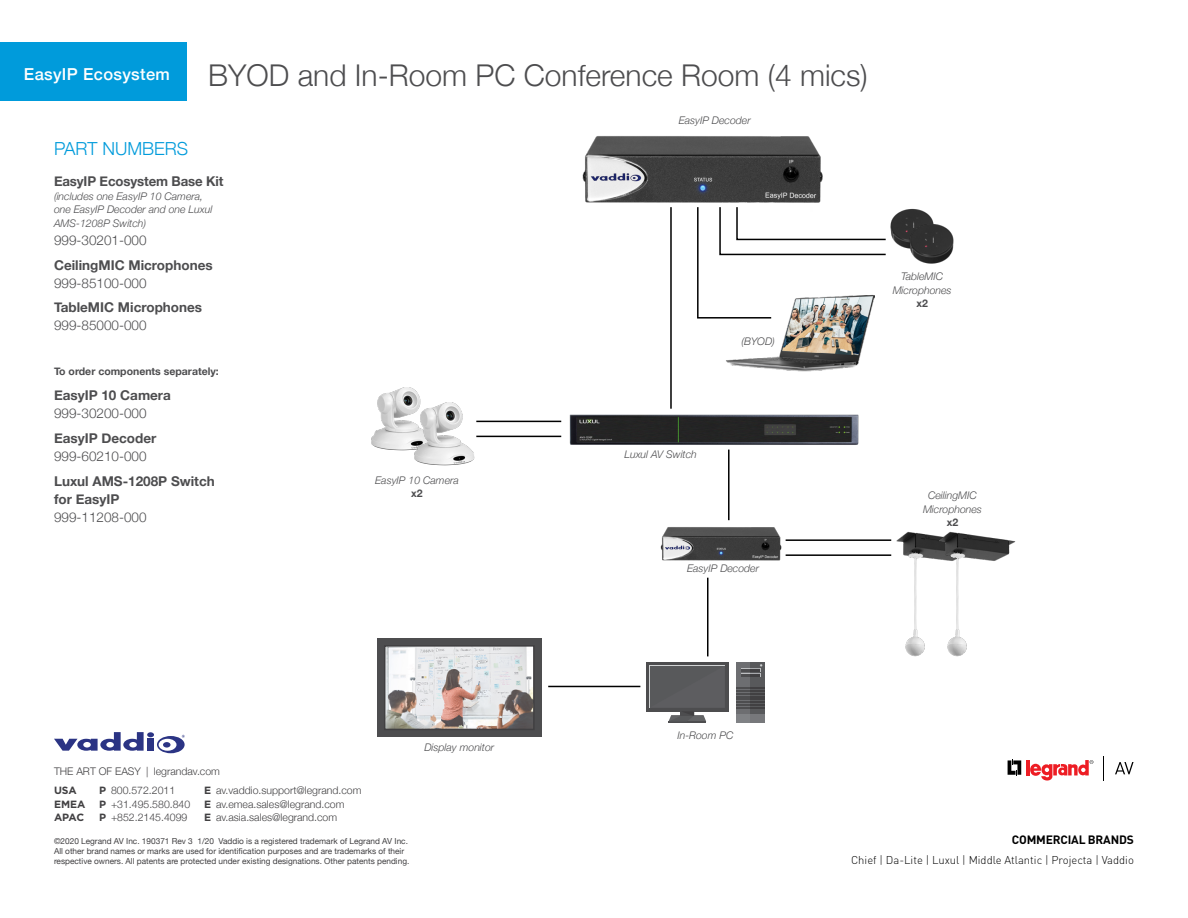
<style>
.page{position:relative;width:1188px;height:918px;background:#fff}
.page>*{position:absolute;margin:0;border:0;box-sizing:border-box;transform-origin:0 0}
.t1{font:300 30px "Helvetica Neue";color:#4d4d4f}
.t2{font:300 18px "Helvetica Neue";color:#009bdb}
.t3{font:500 16.5px "Helvetica Neue";letter-spacing:.02em;color:#fff}
.t4{font:700 13.5px/18px "Helvetica Neue";color:#4d4d4f}
.t5{font:300 13.5px "Helvetica Neue";color:#4d4d4f}
.t6{font:700 12px "DIN Pro";letter-spacing:-.015em;color:#000}
.t7{font:300 11.25px "DIN Pro";color:#000}
.t8{font:italic 300 10.5px/13.5px "Helvetica Neue";color:#4d4d4f;text-align:center}
.t9{font:300 10.5px "Helvetica Neue";color:#414042}
.t10{font:700 10.5px "Helvetica Neue";color:#4d4d4f}
.t11{font:700 10.5px "Gotham";color:#414042}
.t12{font:8.25px/9.9px "Helvetica Neue";color:#414042}
.s1{font-family:"Gotham";font-weight:700}
</style>
<div class="page">
<div style="left:0;top:42px;width:187px;height:59px;background:#009bdb"></div>
<img style="left:896px;top:531px;width:39px;height:126px">
<img style="left:935px;top:531px;width:81px;height:126px">
<hr style="left:670px;top:207px;width:2px;height:202px;background:#000">
<img style="left:726px;top:319px;width:143px;height:53px">
<img style="left:560px;top:414px;width:299px;height:36px">
<img style="left:890px;top:208px;width:43px;height:39px">
<img style="left:903px;top:220px;width:51px;height:44px">
<hr style="left:786px;top:539px;width:105px;height:2px;background:#000">
<svg style="left:697px;top:211px;width:189px;height:108px"></svg>
<hr style="left:786px;top:554px;width:105px;height:2px;background:#000">
<hr style="left:476px;top:421px;width:85px;height:1px;background:#000">
<hr style="left:476px;top:436px;width:85px;height:1px;background:#000">
<img style="left:371px;top:387px;width:49px;height:64px">
<img style="left:410px;top:398px;width:68px;height:68px">
<hr style="left:548px;top:686px;width:92px;height:1px;background:#000">
<div style="left:646px;top:662px;width:83px;height:49px;background:#4d4d4f"></div>
<div style="left:650px;top:665px;width:75px;height:43px;background:#d1d3d4"></div>
<hr style="left:669px;top:722px;width:37px;height:1px;background:#4d4d4f">
<svg style="left:650px;top:666px;width:75px;height:56px"></svg>
<div style="left:736px;top:662px;width:29px;height:61px;background:#6d6e71"></div>
<div style="left:751px;top:662px;width:14px;height:61px;background:#58595b"></div>
<svg style="left:736px;top:687px;width:29px;height:22px"></svg>
<div style="left:736px;top:714px;width:29px;height:9px;background:#808285"></div>
<div style="left:751px;top:714px;width:14px;height:9px;background:#77787b"></div>
<svg style="left:741px;top:664px;width:21px;height:13px"></svg>
<hr style="left:707px;top:578px;width:2px;height:78px;background:#000">
<hr style="left:728px;top:450px;width:2px;height:70px;background:#000">
<svg style="left:54px;top:732px;width:131px;height:21px"></svg>
<svg style="left:1008px;top:759px;width:13px;height:17px"></svg>
<hr style="left:1026px;top:760px;width:4px;height:15px;background:#ed1d24">
<svg style="left:1030px;top:760px;width:63px;height:21px"></svg>
<svg style="left:1103px;top:756px;width:1px;height:25px"></svg>
<svg style="left:1115px;top:762px;width:19px;height:12px"></svg>
<img style="left:582px;top:136px;width:241px;height:75px">
<img style="left:660px;top:527px;width:122px;height:34px">
<div style="left:377px;top:638px;width:165px;height:99px;background:#4d4d4f"></div>
<img style="left:387px;top:648px;width:145px;height:79px">
<div style="left:384px;top:645px;width:151px;height:85px;border:2px solid #414042"></div>
<h3 class="t3" style="left:24px;top:61px;width:147px">EasyIP Ecosystem</h3>
<h1 class="t1" style="left:208px;top:51px;width:661px">BYOD and In-Room PC Conference Room (4 mics)</h1>
<h2 class="t2" style="left:54px;top:134px;width:136px">PART NUMBERS</h2>
<h3 class="t4" style="left:54px;top:173px;width:171px">EasyIP Ecosystem Base Kit</h3>
<p class="t8" style="left:54px;top:189px;width:160px;text-align:left">(includes one EasyIP 10 Camera, one EasyIP Decoder and one Luxul<br>AMS-1208P Switch)</p>
<h3 class="t5" style="left:54px;top:229px;width:94px">999-30201-000</h3>
<h3 class="t4" style="left:54px;top:256px;width:160px">CeilingMIC Microphones</h3>
<h3 class="t5" style="left:54px;top:272px;width:94px">999-85100-000</h3>
<h3 class="t4" style="left:54px;top:299px;width:150px">TableMIC Microphones</h3>
<h3 class="t5" style="left:54px;top:315px;width:94px">999-85000-000</h3>
<p class="t10" style="left:54px;top:363px;width:166px">To order components separately:</p>
<h3 class="t4" style="left:54px;top:387px;width:118px">EasyIP 10 Camera</h3>
<h3 class="t5" style="left:54px;top:402px;width:94px">999-30200-000</h3>
<h3 class="t4" style="left:54px;top:429px;width:104px">EasyIP Decoder</h3>
<h3 class="t5" style="left:54px;top:445px;width:94px">999-60210-000</h3>
<h3 class="t4" style="left:54px;top:472px;width:162px">Luxul AMS-1208P Switch for EasyIP</h3>
<h3 class="t5" style="left:54px;top:506px;width:94px">999-11208-000</h3>
<p class="t8" style="left:375px;top:472px;width:85px">EasyIP 10 Camera</p>
<p class="t10" style="left:411px;top:485px;width:13px">x2</p>
<p class="t8" style="left:424px;top:740px;width:71px">Display monitor</p>
<p class="t9" style="left:54px;top:763px;width:167px">THE ART OF EASY | legrandav.com</p>
<p class="t11" style="left:54px;top:784px;width:24px">USA</p>
<p class="t9" style="left:99px;top:782px;width:78px"><span class="s1">P</span> 800.572.2011</p>
<p class="t9" style="left:204px;top:782px;width:159px"><span class="s1">E</span> av.vaddio.support@legrand.com</p>
<p class="t11" style="left:54px;top:797px;width:33px">EMEA</p>
<p class="t9" style="left:99px;top:796px;width:93px"><span class="s1">P</span> +31.495.580.840</p>
<p class="t9" style="left:204px;top:796px;width:142px"><span class="s1">E</span> av.emea.sales@legrand.com</p>
<p class="t11" style="left:54px;top:811px;width:32px">APAC</p>
<p class="t9" style="left:99px;top:809px;width:90px"><span class="s1">P</span> +852.2145.4099</p>
<p class="t9" style="left:204px;top:809px;width:135px"><span class="s1">E</span> av.asia.sales@legrand.com</p>
<p class="t12" style="left:54px;top:837px;width:357px">©2020 Legrand AV Inc. 190371 Rev 3 1/20 Vaddio is a registered trademark of Legrand AV Inc.<br>All other brand names or marks are used for identification purposes and are trademarks of their respective owners. All patents are protected under existing designations. Other patents pending.</p>
<p class="t8" style="left:679px;top:113px;width:73px">EasyIP Decoder</p>
<p class="t8" style="left:624px;top:447px;width:74px">Luxul AV Switch</p>
<p class="t8" style="left:742px;top:333px;width:35px">(BYOD)</p>
<p class="t8" style="left:687px;top:561px;width:73px">EasyIP Decoder</p>
<p class="t8" style="left:677px;top:727px;width:58px">In-Room PC</p>
<p class="t8" style="left:893px;top:269px;width:60px">TableMIC<br>Microphones</p>
<p class="t10" style="left:916px;top:295px;width:13px">x2</p>
<p class="t8" style="left:923px;top:488px;width:60px">CeilingMIC<br>Microphones</p>
<p class="t10" style="left:947px;top:514px;width:13px">x2</p>
<h3 class="t6" style="left:1012px;top:831px;width:123px">COMMERCIAL BRANDS</h3>
<h3 class="t7" style="left:851px;top:851px;width:284px">Chief | Da-Lite | Luxul | Middle Atlantic | Projecta | Vaddio</h3>
</div>
